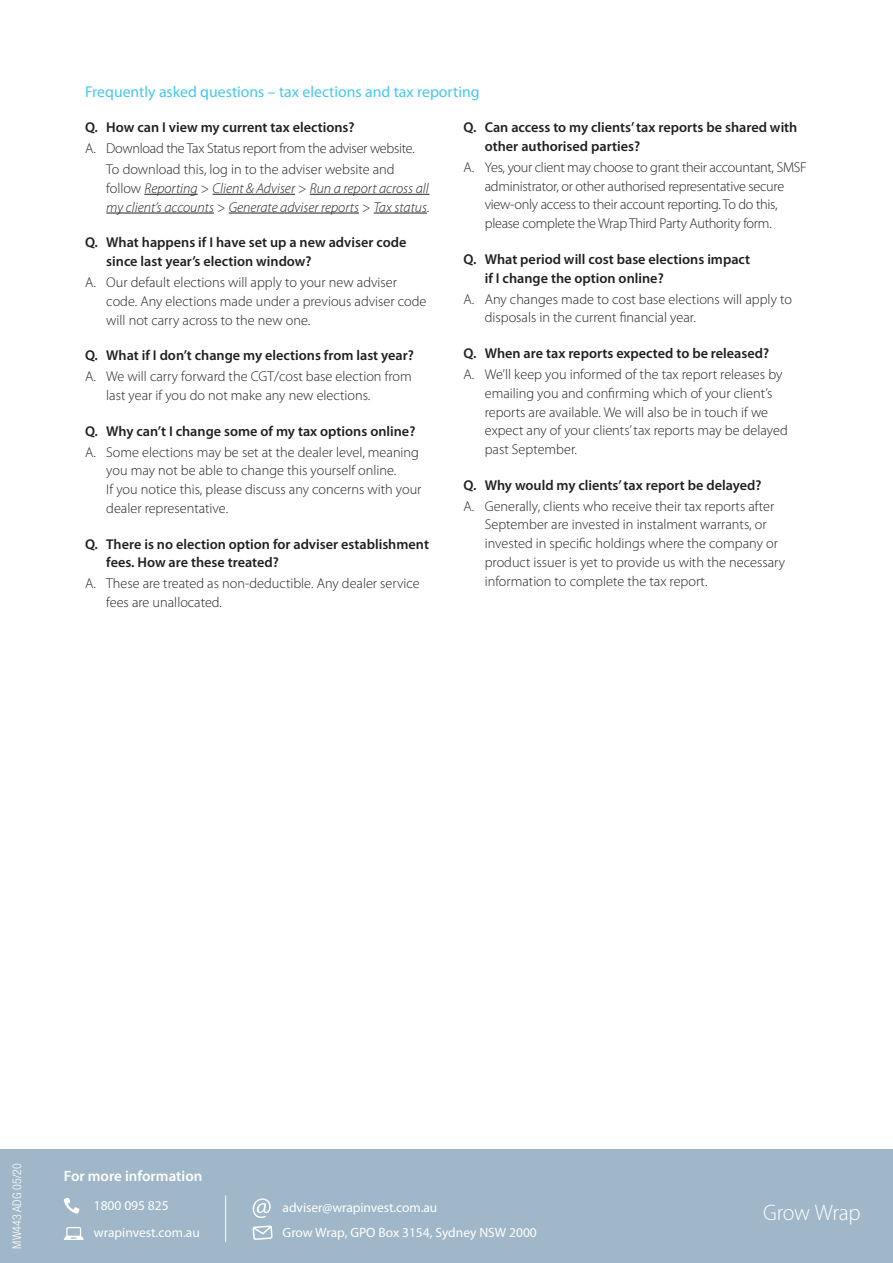
<style>
.page{position:relative;width:893px;height:1263px;background:#fff}
.page>*{position:absolute;margin:0;border:0;box-sizing:border-box;transform-origin:0 0}
.t1{font:300 22.5px "Myriad Pro";letter-spacing:-.015em;color:#fff}
.t2{font:15.75px "Myriad Pro";color:#45c7ec}
.t3{font:600 15px "Myriad Pro";color:#fff}
.t4{font:300 14.25px/18.8px "Myriad Pro";color:#231f20}
.t5{font:600 14.25px/18.8px "Myriad Pro";color:#231f20}
.t6{font:300 14.25px/18.8px "Myriad Pro";letter-spacing:-.02em;color:#231f20}
.t7{font:italic 300 14.25px/18.8px "Myriad Pro";color:#231f20}
.t8{font:13.5px/25px "Myriad Pro";color:#fff}
.t9{font:300 condensed 12px "Helvetica Neue LT Std";color:#fff}
.s1{font-style:normal}
</style>
<div class="page">
<div style="left:0;top:1149px;width:893px;height:114px;background:#9fb7c8"></div>
<svg style="left:253px;top:1198px;width:18px;height:20px"></svg>
<svg style="left:252px;top:1225px;width:21px;height:15px"></svg>
<hr style="left:225px;top:1195px;width:1px;height:47px;background:#fff">
<svg style="left:64px;top:1197px;width:16px;height:17px"></svg>
<svg style="left:64px;top:1227px;width:20px;height:13px"></svg>
<hr style="left:144px;top:194px;width:54px;height:1px;background:#231f20">
<hr style="left:212px;top:194px;width:83px;height:1px;background:#231f20">
<hr style="left:310px;top:194px;width:119px;height:1px;background:#231f20">
<hr style="left:106px;top:213px;width:108px;height:1px;background:#231f20">
<hr style="left:229px;top:213px;width:130px;height:1px;background:#231f20">
<hr style="left:374px;top:213px;width:53px;height:1px;background:#231f20">
<p class="t2" style="left:85px;top:82px;width:396px">Frequently asked questions – tax elections and tax reporting</p>
<p class="t5" style="left:485px;top:118px;width:314px;text-indent:-21px">Q. Can access to my clients’ tax reports be shared with other authorised parties?</p>
<p class="t6" style="left:485px;top:158px;width:323px;text-indent:-21px">A. Yes, your client may choose to grant their accountant, SMSF administrator, or other authorised representative secure view-only access to their account reporting. To do this, please complete the Wrap Third Party Authority form.</p>
<p class="t5" style="left:485px;top:249px;width:267px;text-indent:-21px">Q. What period will cost base elections impact if I change the option online?</p>
<p class="t4" style="left:485px;top:289px;width:309px;text-indent:-21px">A. Any changes made to cost base elections will apply to disposals in the current financial year.</p>
<p class="t5" style="left:463px;top:344px;width:307px">Q. When are tax reports expected to be released?</p>
<p class="t4" style="left:485px;top:365px;width:304px;text-indent:-21px">A. We’ll keep you informed of the tax report releases by emailing you and confirming which of your client’s reports are available. We will also be in touch if we expect any of your clients’ tax reports may be delayed past September.</p>
<p class="t5" style="left:463px;top:475px;width:300px">Q. Why would my clients’ tax report be delayed?</p>
<p class="t4" style="left:485px;top:496px;width:302px;text-indent:-21px">A. Generally, clients who receive their tax reports after September are invested in instalment warrants, or invested in specific holdings where the company or product issuer is yet to provide us with the necessary information to complete the tax report.</p>
<p class="t5" style="left:85px;top:118px;width:271px">Q. How can I view my current tax elections?</p>
<p class="t6" style="left:85px;top:138px;width:331px;line-height:20.9px;text-align:center">A. Download the Tax Status report from the adviser website.<br>To download this, log in to the adviser website and</p>
<p class="t7" style="left:106px;top:179px;width:325px"><span class="s1">follow</span> Reporting <span class="s1">&gt;</span> Client &amp; Adviser <span class="s1">&gt;</span> Run a report across all my client’s accounts <span class="s1">&gt;</span> Generate adviser reports <span class="s1">&gt;</span> Tax status<span class="s1">.</span></p>
<p class="t5" style="left:106px;top:233px;width:302px;text-indent:-21px">Q. What happens if I have set up a new adviser code since last year’s election window?</p>
<p class="t4" style="left:106px;top:273px;width:322px;text-indent:-21px">A. Our default elections will apply to your new adviser code. Any elections made under a previous adviser code will not carry across to the new one.</p>
<p class="t5" style="left:85px;top:346px;width:330px">Q. What if I don’t change my elections from last year?</p>
<p class="t4" style="left:106px;top:367px;width:307px;text-indent:-21px">A. We will carry forward the CGT/cost base election from last year if you do not make any new elections.</p>
<p class="t5" style="left:85px;top:421px;width:332px">Q. Why can’t I change some of my tax options online?</p>
<p class="t4" style="left:106px;top:442px;width:317px;text-indent:-21px">A. Some elections may be set at the dealer level, meaning you may not be able to change this yourself online.<br>If you notice this, please discuss any concerns with your dealer representative.</p>
<p class="t5" style="left:106px;top:534px;width:324px;text-indent:-21px">Q. There is no election option for adviser establishment fees. How are these treated?</p>
<p class="t4" style="left:106px;top:574px;width:315px;text-indent:-21px">A. These are treated as non-deductible. Any dealer service fees are unallocated.</p>
<p class="t9" style="left:10px;top:1249px;width:87px;rotate:-90deg">MW443 ADG 05/20</p>
<p class="t3" style="left:64px;top:1167px;width:140px">For more information</p>
<p class="t8" style="left:94px;top:1191px;width:108px;line-height:27.2px">1800 095 825 wrapinvest.com.au</p>
<h1 class="t1" style="left:763px;top:1199px;width:99px">Grow Wrap</h1>
<p class="t8" style="left:283px;top:1195px;width:256px">adviser@wrapinvest.com.au<br>Grow Wrap, GPO Box 3154, Sydney NSW 2000</p>
</div>
